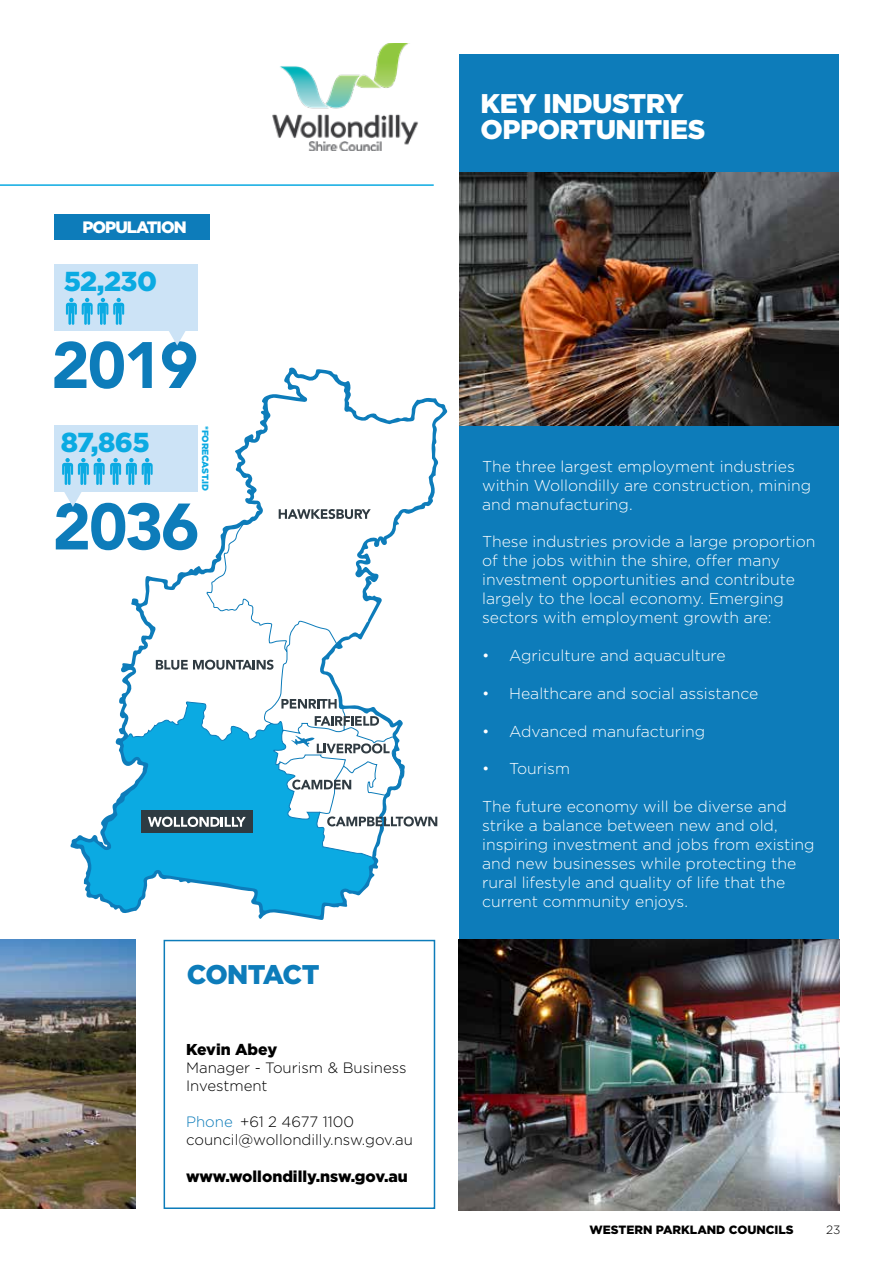
<style>
.page{position:relative;width:893px;height:1263px;background:#fff}
.page>*{position:absolute;margin:0;border:0;box-sizing:border-box;transform-origin:0 0}
.t1{font:900 27.45px "Gotham";letter-spacing:-.02em;color:#0baae2}
.t2{font:900 27px/26.4px "Gotham";letter-spacing:-.02em;color:#fff}
.t3{font:900 27px "Gotham";letter-spacing:-.03em;color:#0d7cba}
.t4{font:900 16.5px "Gotham";letter-spacing:-.06em;color:#fff}
.t5{font:300 15.75px/18.9px "Gotham";color:#fff}
.t6{font:900 15.75px "Gotham";color:#000}
.t7{font:300 15px/18px "Gotham";color:#000}
.t8{font:900 12px "Gotham";color:#000}
.t9{font:300 12px "Gotham";color:#000}
.t10{font:900 9px "Gotham";letter-spacing:-.02em;color:#0baae2}
.s1{color:#0d7cba}
</style>
<div class="page">
<div style="left:459px;top:54px;width:380px;height:1155px;background:#0d7cba"></div>
<img style="left:272px;top:43px;width:146px;height:108px">
<hr style="left:0;top:184px;width:434px;height:2px;background:#0baae2">
<img style="left:0;top:940px;width:135px;height:269px">
<svg style="left:54px;top:341px;width:98px;height:47px"></svg>
<div style="left:54px;top:264px;width:144px;height:67px;background:#cce3f6"></div>
<svg style="left:162px;top:331px;width:34px;height:36px"></svg>
<svg style="left:66px;top:298px;width:58px;height:27px"></svg>
<div style="left:54px;top:426px;width:144px;height:66px;background:#cce3f6"></div>
<svg style="left:56px;top:458px;width:14px;height:92px"></svg>
<img style="left:459px;top:173px;width:380px;height:252px">
<div style="left:164px;top:940px;width:271px;height:269px;background:#fff;border:2px solid #0d7cba"></div>
<img style="left:458px;top:940px;width:381px;height:270px">
<div style="left:54px;top:214px;width:156px;height:26px;background:#0d7cba"></div>
<svg style="left:70px;top:367px;width:378px;height:553px"></svg>
<svg style="left:123px;top:665px;width:4px;height:5px"></svg>
<svg style="left:127px;top:524px;width:275px;height:334px"></svg>
<svg style="left:292px;top:779px;width:59px;height:11px"></svg>
<svg style="left:156px;top:660px;width:117px;height:10px"></svg>
<svg style="left:281px;top:699px;width:56px;height:9px"></svg>
<svg style="left:315px;top:716px;width:64px;height:10px"></svg>
<svg style="left:279px;top:509px;width:92px;height:10px"></svg>
<svg style="left:291px;top:736px;width:99px;height:17px"></svg>
<div style="left:141px;top:810px;width:112px;height:23px;background:#2e3b42"></div>
<svg style="left:148px;top:817px;width:98px;height:10px"></svg>
<svg style="left:327px;top:816px;width:110px;height:10px"></svg>
<p class="t4" style="left:82px;top:216px;width:106px">POPULATION</p>
<h1 class="t1" style="left:64px;top:263px;width:95px">52,230</h1>
<h1 class="t1" style="left:61px;top:424px;width:90px">87,865</h1>
<p class="t10" style="left:212px;top:426px;width:66px;rotate:90deg">*FORECAST.ID</p>
<h2 class="t3" style="left:187px;top:956px;width:134px">CONTACT</h2>
<p class="t6" style="left:186px;top:1038px;width:93px">Kevin Abey</p>
<p class="t7" style="left:186px;top:1058px;width:222px">Manager - Tourism &amp; Business<br>Investment</p>
<p class="t7" style="left:186px;top:1112px;width:228px"><span class="s1">Phone</span> +61 2 4677 1100 council@wollondilly.nsw.gov.au</p>
<p class="t6" style="left:186px;top:1166px;width:223px">www.wollondilly.nsw.gov.au</p>
<h2 class="t2" style="left:480px;top:90px;width:226px">KEY INDUSTRY<br>OPPORTUNITIES</h2>
<p class="t5" style="left:482px;top:456px;width:330px">The three largest employment industries within Wollondilly are construction, mining and manufacturing.</p>
<p class="t5" style="left:482px;top:532px;width:335px">These industries provide a large proportion of the jobs within the shire, offer many investment opportunities and contribute largely to the local economy. Emerging sectors with employment growth are:</p>
<p class="t5" style="left:482px;top:645px;width:245px">• Agriculture and aquaculture</p>
<p class="t5" style="left:482px;top:683px;width:278px">• Healthcare and social assistance</p>
<p class="t5" style="left:482px;top:721px;width:225px">• Advanced manufacturing</p>
<p class="t5" style="left:482px;top:759px;width:89px">• Tourism</p>
<p class="t5" style="left:482px;top:797px;width:334px">The future economy will be diverse and strike a balance between new and old, inspiring investment and jobs from existing and new businesses while protecting the rural lifestyle and quality of life that the current community enjoys.</p>
<p class="t8" style="left:589px;top:1221px;width:206px">WESTERN PARKLAND COUNCILS</p>
<p class="t9" style="left:826px;top:1222px;width:16px">23</p>
</div>
